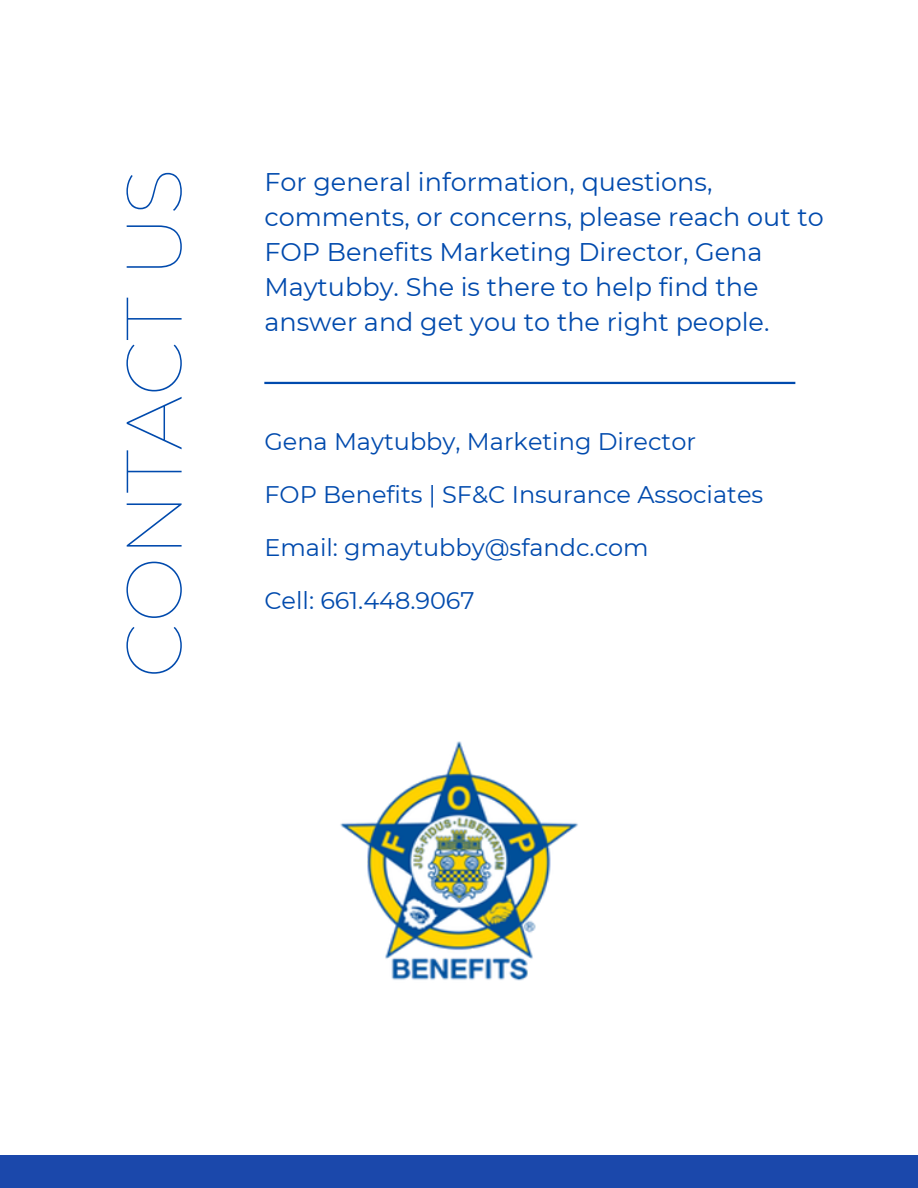
<style>
.page{position:relative;width:918px;height:1188px;background:#fff}
.page>*{position:absolute;margin:0;border:0;box-sizing:border-box;transform-origin:0 0}
.t1{font:100 78.45px "Montserrat";color:#004aad}
.t2{font:25.5px/34.8px "Montserrat";color:#004aad}
.t3{font:24px "Montserrat";color:#004aad}
</style>
<div class="page">
<hr style="left:264px;top:382px;width:531px;height:2px;background:#004aad">
<img style="left:340px;top:742px;width:238px;height:239px">
<div style="left:0;top:1155px;width:918px;height:33px;background:#1b48ab"></div>
<p class="t1" style="left:106px;top:678px;width:512px;rotate:-90deg">CONTACT US</p>
<p class="t2" style="left:264px;top:165px;width:561px">For general information, questions, comments, or concerns, please reach out to FOP Benefits Marketing Director, Gena Maytubby. She is there to help find the answer and get you to the right people.</p>
<p class="t3" style="left:264px;top:427px;width:433px">Gena Maytubby, Marketing Director</p>
<p class="t3" style="left:264px;top:480px;width:500px">FOP Benefits | SF&amp;C Insurance Associates</p>
<p class="t3" style="left:264px;top:532px;width:386px">Email: gmaytubby@sfandc.com</p>
<p class="t3" style="left:264px;top:585px;width:212px">Cell: 661.448.9067</p>
</div>
